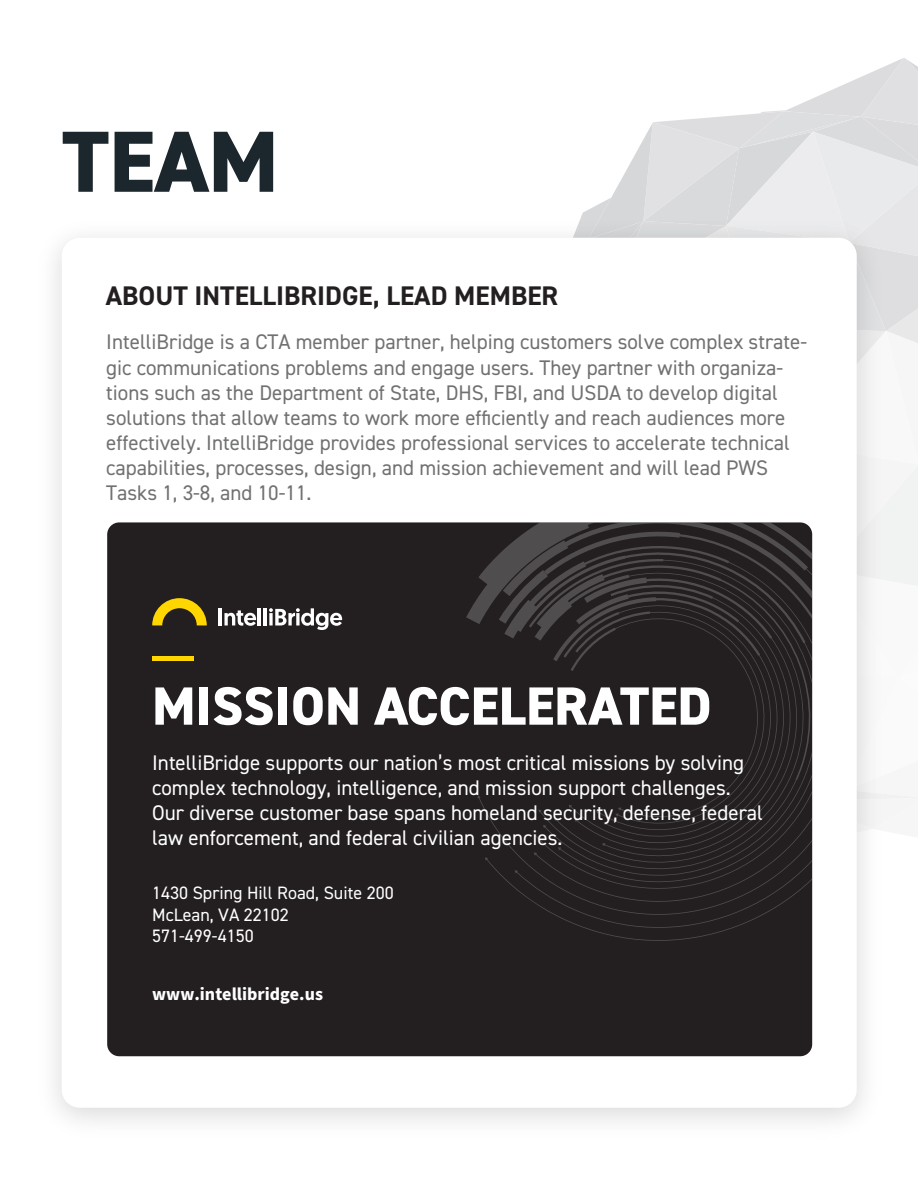
<style>
.page{position:relative;width:918px;height:1188px;background:#fff}
.page>*{position:absolute;margin:0;border:0;box-sizing:border-box;transform-origin:0 0}
.t1{font:800 87px "DIN2014";color:#1c262d}
.t2{font:800 54px "DIN2014";color:#fff}
.t3{font:700 27px "DIN2014";color:#231f20}
.t4{font:21.15px/25.2px "DIN2014";color:#707171}
.t5{font:21.15px/25.2px "DIN2014";color:#fff}
.t6{font:18px/21.6px "DIN2014";color:#fff}
.t7{font:700 18px "Source Sans Pro";color:#fff}
</style>
<div class="page">
<div style="left:107px;top:522px;width:705px;height:534px;background:#231f20;border-radius:12px"></div>
<svg style="left:481px;top:58px;width:437px;height:796px"></svg>
<svg style="left:466px;top:522px;width:346px;height:419px"></svg>
<hr style="left:152px;top:656px;width:42px;height:4px;background:#ffd600">
<hr style="left:219px;top:608px;width:3px;height:17px;background:#fff">
<svg style="left:224px;top:610px;width:32px;height:16px"></svg>
<hr style="left:258px;top:608px;width:3px;height:17px;background:#fff">
<hr style="left:263px;top:608px;width:4px;height:17px;background:#fff">
<svg style="left:269px;top:608px;width:73px;height:22px"></svg>
<svg style="left:152px;top:598px;width:55px;height:27px"></svg>
<h1 class="t1" style="left:62px;top:104px;width:218px">TEAM</h1>
<p class="t3" style="left:106px;top:277px;width:454px">ABOUT INTELLIBRIDGE, LEAD MEMBER</p>
<p class="t4" style="left:106px;top:329px;width:702px">IntelliBridge is a CTA member partner, helping customers solve complex strate&shy;gic communications problems and engage users. They partner with organiza&shy;tions such as the Department of State, DHS, FBI, and USDA to develop digital solutions that allow teams to work more efficiently and reach audiences more effectively. IntelliBridge provides professional services to accelerate technical capabilities, processes, design, and mission achievement and will lead PWS Tasks 1, 3-8, and 10-11.</p>
<h2 class="t2" style="left:152px;top:670px;width:561px">MISSION ACCELERATED</h2>
<p class="t5" style="left:152px;top:750px;width:612px">IntelliBridge supports our nation’s most critical missions by solving complex technology, intelligence, and mission support challenges.<br>Our diverse customer base spans homeland security, defense, federal law enforcement, and federal civilian agencies.</p>
<p class="t6" style="left:152px;top:882px;width:243px">1430 Spring Hill Road, Suite 200<br>McLean, VA 22102<br>571-499-4150</p>
<p class="t7" style="left:152px;top:981px;width:172px">www.intellibridge.us</p>
</div>
